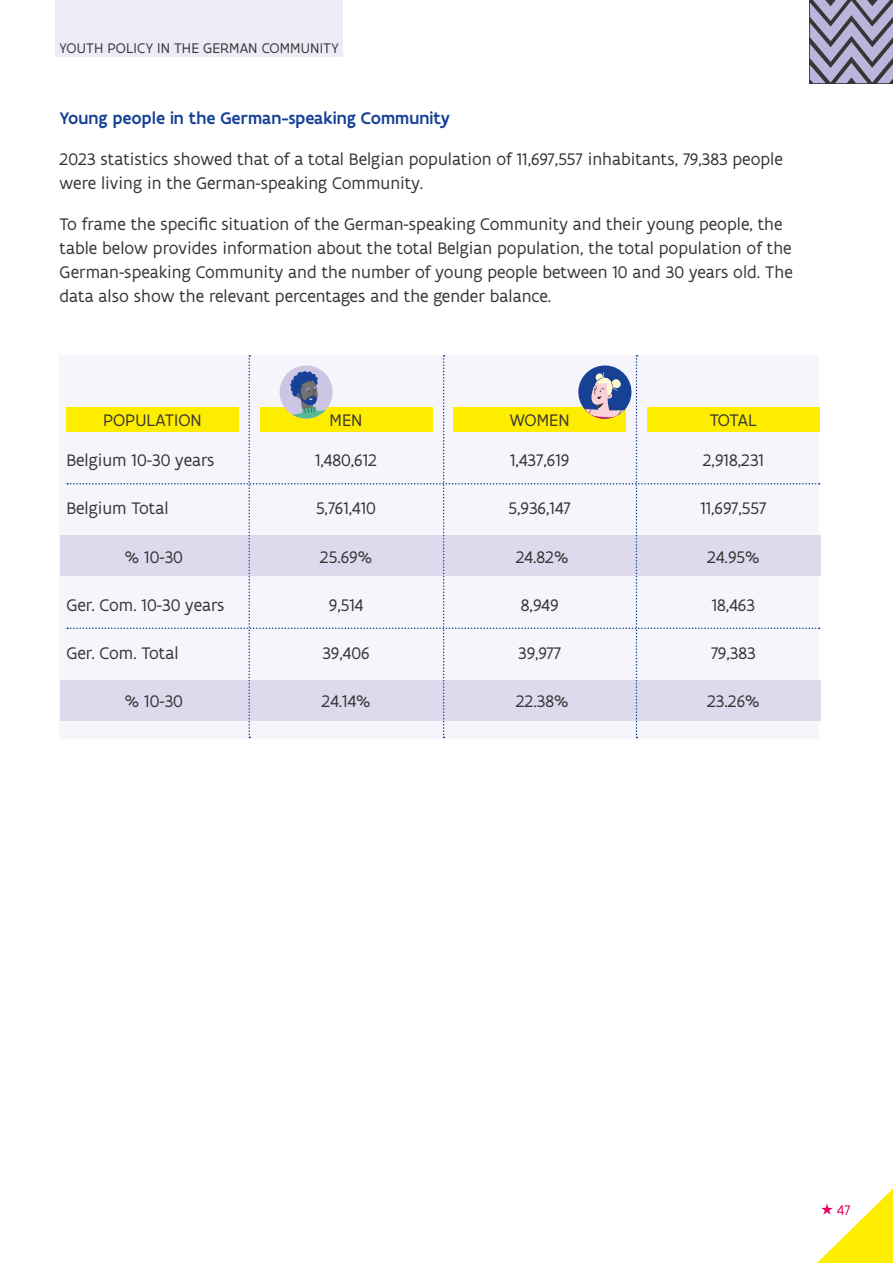
<style>
.page{position:relative;width:893px;height:1263px;background:#fff}
.page>*{position:absolute;margin:0;border:0;box-sizing:border-box;transform-origin:0 0}
.t1{font:18px/24px "Flanders Art Sans";color:#373636}
.t2{font:500 18px "Flanders Art Sans";color:#164194}
.t3{font:15px "Flanders Art Sans";letter-spacing:.005em;color:#373636}
.t4{font:15px "Flanders Art Sans";color:#e60060}
</style>
<div class="page">
<div style="left:55px;top:0;width:288px;height:56px;background:#edebf6"></div>
<svg style="left:810px;top:0;width:83px;height:83px;background:#948faa"></svg>
<div style="left:60px;top:536px;width:188px;height:40px;background:#dddaee"></div>
<div style="left:60px;top:680px;width:188px;height:41px;background:#dddaee"></div>
<svg style="left:67px;top:355px;width:753px;height:383px"></svg>
<svg style="left:817px;top:1188px;width:76px;height:75px"></svg>
<p class="t3" style="left:60px;top:39px;width:281px">YOUTH POLICY IN THE GERMAN COMMUNITY</p>
<p class="t2" style="left:60px;top:107px;width:392px">Young people in the German-speaking Community</p>
<p class="t1" style="left:60px;top:147px;width:725px">2023 statistics showed that of a total Belgian population of 11,697,557 inhabitants, 79,383 people were living in the German-speaking Community.</p>
<p class="t1" style="left:60px;top:212px;width:735px">To frame the specific situation of the German-speaking Community and their young people, the table below provides information about the total Belgian population, the total population of the German-speaking Community and the number of young people between 10 and 30 years old. The data also show the relevant percentages and the gender balance.</p>
<p class="t1" style="left:103px;top:408px;width:100px">POPULATION</p>
<p class="t1" style="left:330px;top:408px;width:34px">MEN</p>
<p class="t1" style="left:510px;top:408px;width:61px">WOMEN</p>
<p class="t1" style="left:710px;top:408px;width:49px">TOTAL</p>
<p class="t1" style="left:66px;top:448px;width:150px">Belgium 10-30 years</p>
<p class="t1" style="left:315px;top:448px;width:64px">1,480,612</p>
<p class="t1" style="left:510px;top:448px;width:61px">1,437,619</p>
<p class="t1" style="left:703px;top:448px;width:63px">2,918,231</p>
<p class="t1" style="left:66px;top:496px;width:104px">Belgium Total</p>
<p class="t1" style="left:316px;top:496px;width:61px">5,761,410</p>
<p class="t1" style="left:509px;top:496px;width:64px">5,936,147</p>
<p class="t1" style="left:700px;top:496px;width:68px">11,697,557</p>
<p class="t1" style="left:125px;top:544px;width:60px">% 10-30</p>
<p class="t1" style="left:320px;top:544px;width:54px">25.69%</p>
<p class="t1" style="left:516px;top:544px;width:54px">24.82%</p>
<p class="t1" style="left:707px;top:544px;width:54px">24.95%</p>
<p class="t1" style="left:66px;top:593px;width:160px">Ger. Com. 10-30 years</p>
<p class="t1" style="left:329px;top:593px;width:36px">9,514</p>
<p class="t1" style="left:521px;top:593px;width:39px">8,949</p>
<p class="t1" style="left:712px;top:593px;width:45px">18,463</p>
<p class="t1" style="left:66px;top:641px;width:114px">Ger. Com. Total</p>
<p class="t1" style="left:322px;top:641px;width:49px">39,406</p>
<p class="t1" style="left:518px;top:641px;width:45px">39,977</p>
<p class="t1" style="left:711px;top:641px;width:46px">79,383</p>
<p class="t1" style="left:125px;top:689px;width:60px">% 10-30</p>
<p class="t1" style="left:321px;top:689px;width:51px">24.14%</p>
<p class="t1" style="left:516px;top:689px;width:54px">22.38%</p>
<p class="t1" style="left:707px;top:689px;width:54px">23.26%</p>
<p class="t4" style="left:837px;top:1200px;width:15px">47</p>
</div>
